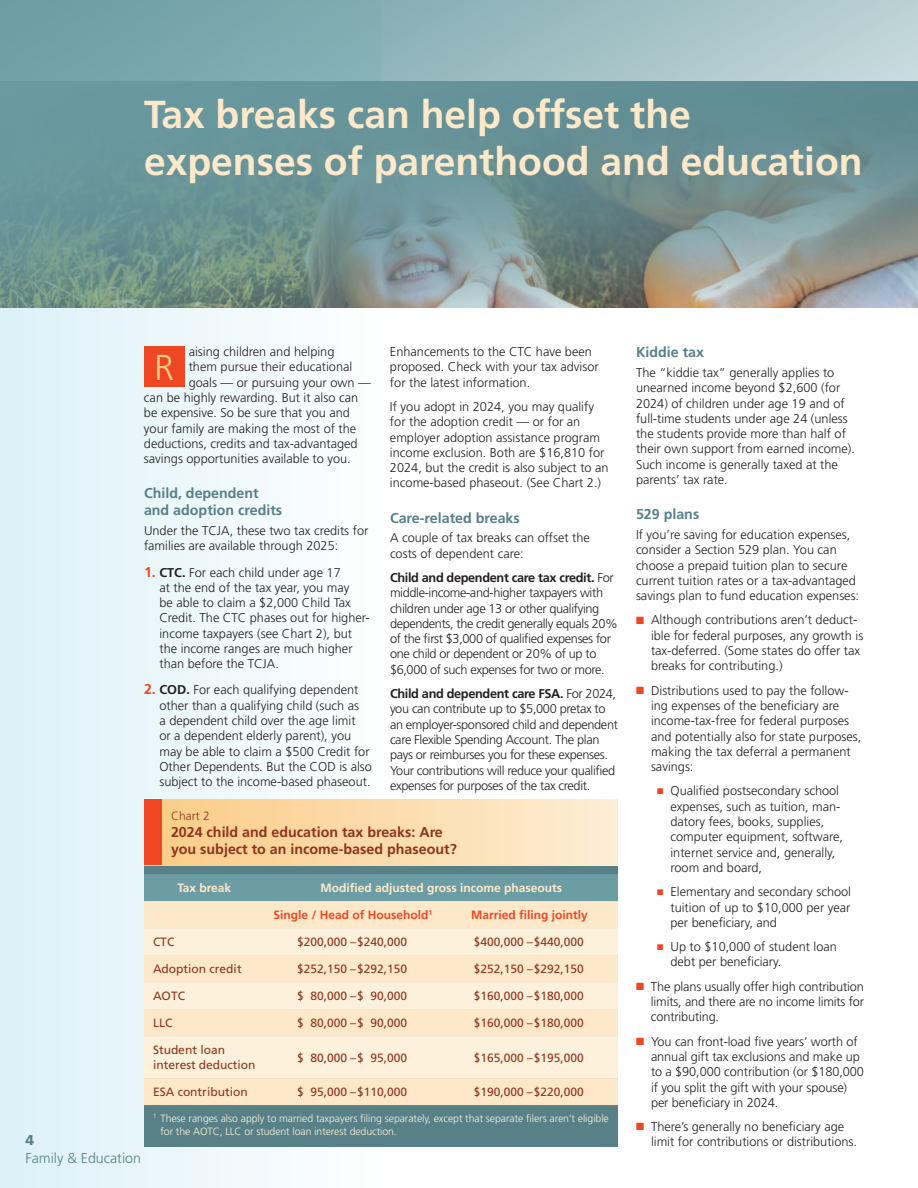
<style>
.page{position:relative;width:918px;height:1188px;background:#fff}
.page>*{position:absolute;margin:0;border:0;box-sizing:border-box;transform-origin:0 0}
.t1{font:700 39px/46.8px "Frutiger LT Std";color:#fde9ca}
.t2{font:300 36px "Frutiger LT Std";color:#fbcc87}
.t3{font:700 14.25px/16.8px "Frutiger LT Std";color:#8f341d}
.t4{font:700 14.25px/17.1px "Frutiger LT Std";color:#578087}
.t5{font:300 14.25px "Frutiger LT Std";color:#578087}
.t6{font:900 14.25px "Frutiger LT Std";color:#578087}
.t7{font:300 12.75px/15.3px "Frutiger LT Std";color:#231f20}
.t8{font:300 12.75px/15.3px "Frutiger LT Std";letter-spacing:-.025em;color:#231f20}
.t9{font:300 12.75px/15.3px "Frutiger LT Std";letter-spacing:-.03em;color:#231f20}
.t10{font:12px/14.4px "Frutiger LT Std";color:#8f341d}
.t11{font:700 12px "Frutiger LT Std";color:#fde9ca}
.t12{font:700 12px "Frutiger LT Std";color:#ef4722}
.t13{font:300 12px "Frutiger LT Std";color:#8f341d}
.t14{font:300 10.5px/12.6px "Frutiger LT Std";letter-spacing:-.005em;color:#fdf1dc}
.s1{font-weight:700;font-size:14.25px;color:#ef4722}
.s2{font-weight:700}
.s3{color:#ef4722}
</style>
<div class="page">
<div style="left:0;top:0;width:381px;height:1188px;background:linear-gradient(to right,#dcf1f8,#fefefe)"></div>
<svg style="left:0;top:0;width:918px;height:308px;background:#7b9c9e"></svg>
<div style="left:144px;top:347px;width:40px;height:40px;background:#ef4722"></div>
<div style="left:144px;top:865px;width:474px;height:282px;background:#578087"></div>
<div style="left:144px;top:874px;width:474px;height:27px;background:#6c9da4"></div>
<div style="left:144px;top:901px;width:474px;height:204px;background:#fde9ca"></div>
<svg style="left:144px;top:928px;width:474px;height:150px;background:#fcedd5"></svg>
<div style="left:144px;top:800px;width:474px;height:65px;background:linear-gradient(to right,#fbcb85,#fdedd5)"></div>
<div style="left:144px;top:800px;width:18px;height:65px;background:#ef4722"></div>
<h1 class="t1" style="left:144px;top:94px;width:720px">Tax breaks can help offset the expenses of parenthood and education</h1>
<p class="t7" style="left:189px;top:345px;width:147px">aising children and helping</p>
<p class="t7" style="left:189px;top:360px;width:165px">them pursue their educational</p>
<p class="t7" style="left:189px;top:375px;width:184px">goals — or pursuing your own —</p>
<p class="t7" style="left:144px;top:391px;width:216px">can be highly rewarding. But it also can</p>
<p class="t7" style="left:144px;top:406px;width:207px">be expensive. So be sure that you and</p>
<p class="t7" style="left:144px;top:421px;width:214px">your family are making the most of the</p>
<p class="t7" style="left:144px;top:437px;width:215px">deductions, credits and tax-advantaged</p>
<p class="t7" style="left:144px;top:452px;width:208px">savings opportunities available to you.</p>
<p class="t4" style="left:144px;top:486px;width:140px">Child, dependent and adoption credits</p>
<p class="t7" style="left:144px;top:524px;width:226px">Under the TCJA, these two tax credits for families are available through 2025:</p>
<p class="t7" style="left:159px;top:565px;width:212px;text-indent:-15px"><span class="s1">1.</span> <span class="s2">CTC.</span> For each child under age 17<br>at the end of the tax year, you may<br>be able to claim a $2,000 Child Tax<br>Credit. The CTC phases out for higher&shy;income taxpayers (see Chart 2), but the income ranges are much higher than before the TCJA.</p>
<p class="t7" style="left:159px;top:683px;width:214px;text-indent:-15px"><span class="s1">2.</span> <span class="s2">COD.</span> For each qualifying dependent other than a qualifying child (such as<br>a dependent child over the age limit<br>or a dependent elderly parent), you may be able to claim a $500 Credit for Other Dependents. But the COD is also subject to the income-based phaseout.</p>
<h2 class="t2" style="left:154px;top:352px;width:22px">R</h2>
<p class="t7" style="left:390px;top:345px;width:210px">Enhancements to the CTC have been proposed. Check with your tax advisor for the latest information.</p>
<p class="t7" style="left:390px;top:400px;width:220px">If you adopt in 2024, you may qualify for the adoption credit — or for an employer adoption assistance program income exclusion. Both are $16,810 for 2024, but the credit is also subject to an income-based phaseout. (See Chart 2.)</p>
<p class="t4" style="left:390px;top:510px;width:131px">Care-related breaks</p>
<p class="t7" style="left:390px;top:531px;width:202px">A couple of tax breaks can offset the costs of dependent care:</p>
<p class="t9" style="left:390px;top:571px;width:229px"><span class="s2">Child and dependent care tax credit.</span> For middle-income-and-higher taxpayers with children under age 13 or other qualifying dependents, the credit generally equals 20% of the first $3,000 of qualified expenses for one child or dependent or 20% of up to $6,000 of such expenses for two or more.</p>
<p class="t8" style="left:390px;top:687px;width:230px"><span class="s2">Child and dependent care FSA.</span> For 2024, you can contribute up to $5,000 pretax to an employer-sponsored child and dependent care Flexible Spending Account. The plan pays or reimburses you for these expenses.<br>Your contributions will reduce your qualified expenses for purposes of the tax credit.</p>
<p class="t13" style="left:171px;top:811px;width:40px">Chart 2</p>
<p class="t3" style="left:171px;top:825px;width:287px">2024 child and education tax breaks: Are you subject to an income-based phaseout?</p>
<p class="t6" style="left:26px;top:1132px;width:10px">4</p>
<p class="t5" style="left:26px;top:1152px;width:117px">Family &amp; Education</p>
<p class="t11" style="left:177px;top:883px;width:55px">Tax break</p>
<p class="t11" style="left:320px;top:883px;width:243px">Modified adjusted gross income phaseouts</p>
<p class="t12" style="left:274px;top:910px;width:160px">Single / Head of Household<sup>1</sup></p>
<p class="t12" style="left:471px;top:910px;width:118px">Married filing jointly</p>
<p class="t10" style="left:153px;top:935px;width:23px">CTC</p>
<p class="t10" style="left:297px;top:935px;width:112px">$ 200,000 – $ 240,000</p>
<p class="t10" style="left:474px;top:935px;width:112px">$ 400,000 – $ 440,000</p>
<p class="t10" style="left:153px;top:962px;width:90px">Adoption credit</p>
<p class="t10" style="left:297px;top:962px;width:112px">$ 252,150 – $ 292,150</p>
<p class="t10" style="left:474px;top:962px;width:112px">$ 252,150 – $ 292,150</p>
<p class="t10" style="left:153px;top:989px;width:34px">AOTC</p>
<p class="t10" style="left:297px;top:989px;width:111px">$ 80,000 – $ 90,000</p>
<p class="t10" style="left:474px;top:989px;width:112px">$ 160,000 – $ 180,000</p>
<p class="t10" style="left:153px;top:1016px;width:21px">LLC</p>
<p class="t10" style="left:297px;top:1016px;width:111px">$ 80,000 – $ 90,000</p>
<p class="t10" style="left:474px;top:1016px;width:112px">$ 160,000 – $ 180,000</p>
<p class="t10" style="left:153px;top:1044px;width:104px">Student loan interest deduction</p>
<p class="t10" style="left:297px;top:1051px;width:111px">$ 80,000 – $ 95,000</p>
<p class="t10" style="left:474px;top:1051px;width:112px">$ 165,000 – $ 195,000</p>
<p class="t10" style="left:153px;top:1085px;width:96px">ESA contribution</p>
<p class="t10" style="left:297px;top:1085px;width:112px">$ 95,000 – $ 110,000</p>
<p class="t10" style="left:474px;top:1085px;width:112px">$ 190,000 – $ 220,000</p>
<p class="t14" style="left:160px;top:1113px;width:450px;text-indent:-7px"><sup>1</sup> These ranges also apply to married taxpayers filing separately, except that separate filers aren’t eligible for the AOTC, LLC or student loan interest deduction.</p>
<p class="t4" style="left:636px;top:345px;width:70px">Kiddie tax</p>
<p class="t7" style="left:636px;top:366px;width:220px">The “kiddie tax” generally applies to unearned income beyond $2,600 (for 2024) of children under age 19 and of full-time students under age 24 (unless the students provide more than half of their own support from earned income).<br>Such income is generally taxed at the parents’ tax rate.</p>
<p class="t4" style="left:636px;top:507px;width:65px">529 plans</p>
<p class="t7" style="left:636px;top:528px;width:225px">If you’re saving for education expenses, consider a Section 529 plan. You can choose a prepaid tuition plan to secure current tuition rates or a tax-advantaged savings plan to fund education expenses:</p>
<p class="t7" style="left:651px;top:613px;width:214px;text-indent:-15px"><span class="s3">■</span> Although contributions aren’t deduct&shy;ible for federal purposes, any growth is tax-deferred. (Some states do offer tax breaks for contributing.)</p>
<p class="t7" style="left:651px;top:683px;width:212px;text-indent:-15px"><span class="s3">■</span> Distributions used to pay the follow&shy;ing expenses of the beneficiary are income-tax-free for federal purposes and potentially also for state purposes, making the tax deferral a permanent savings:</p>
<p class="t7" style="left:670px;top:784px;width:174px;text-indent:-13px"><span class="s3">■</span> Qualified postsecondary school expenses, such as tuition, man&shy;datory fees, books, supplies, computer equipment, software, internet service and, generally, room and board,</p>
<p class="t7" style="left:670px;top:885px;width:182px;text-align:justify;text-indent:-13px"><span class="s3">■</span> Elementary and secondary school tuition of up to $10,000 per year per beneficiary, and</p>
<p class="t7" style="left:670px;top:940px;width:168px;text-indent:-13px"><span class="s3">■</span> Up to $10,000 of student loan debt per beneficiary.</p>
<p class="t7" style="left:651px;top:980px;width:215px;text-align:justify;text-indent:-15px"><span class="s3">■</span> The plans usually offer high contribution limits, and there are no income limits for contributing.</p>
<p class="t7" style="left:651px;top:1034px;width:215px;text-indent:-15px"><span class="s3">■</span> You can front-load five years’ worth of annual gift tax exclusions and make up to a $90,000 contribution (or $180,000 if you split the gift with your spouse) per beneficiary in 2024.</p>
<p class="t7" style="left:651px;top:1120px;width:208px;text-indent:-15px"><span class="s3">■</span> There’s generally no beneficiary age limit for contributions or distributions.</p>
</div>
